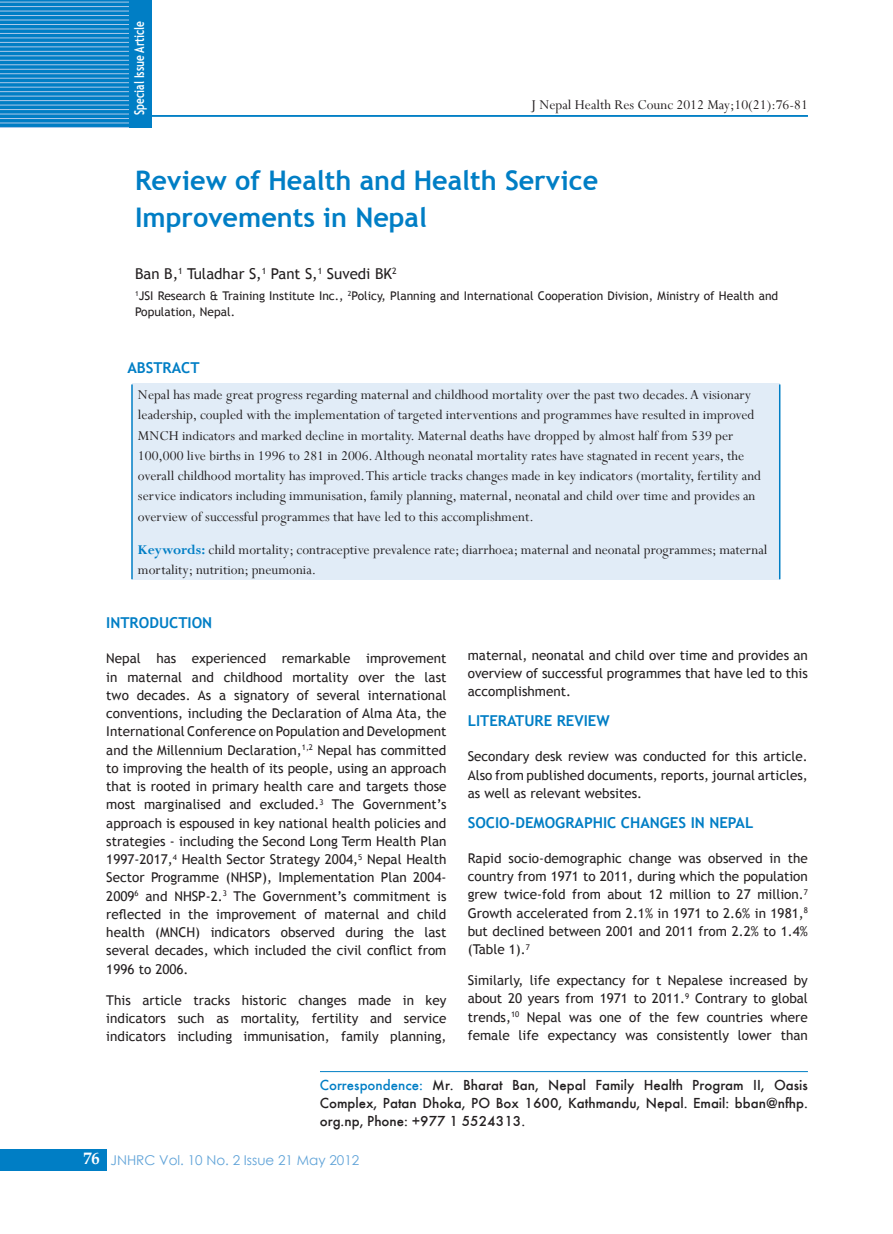
<style>
.page{position:relative;width:893px;height:1234px;background:#fff}
.page>*{position:absolute;margin:0;border:0;box-sizing:border-box;transform-origin:0 0}
.maintext{font:700 27px/36.5px "Trebuchet MS";color:#007ec5}
.t1{font:700 16.5px "Book Antiqua";color:#fff}
.Abstract{font:15px/20.2px "Perpetua";color:#231f20}
.Correspondence{font:500 15px/18px "Futura";color:#231f20;text-align:justify}
.Normal__Web{font:700 15px "Trebuchet MS";color:#007ec5}
.maintext-2{font:15px "Trebuchet MS";color:#231f20}
.Abstract-2{font:700 15px "Trebuchet MS";color:#007ec5}
.maintext-3{font:13.5px/18.3px "Trebuchet MS";color:#231f20;text-align:justify}
.t2{font:13.5px "Century Gothic";color:#60a3d8}
.t3{font:700 13.5px "Trebuchet MS";color:#fff;scale:.75 1}
.maintext-4{font:12px/16.2px "Trebuchet MS";color:#231f20}
.s1{font-weight:700;color:#007ec5}
.s2{color:#007ec5}
</style>
<div class="page">
<div style="left:0;top:1148px;width:106px;height:21px;background:#007ec5"></div>
<div style="left:132px;top:383px;width:648px;height:197px;background:#e1ecf7"></div>
<hr style="left:131px;top:384px;width:2px;height:195px;background:#007ec5">
<hr style="left:779px;top:384px;width:1px;height:195px;background:#007ec5">
<hr style="left:320px;top:1071px;width:488px;height:1px;background:#007ec5">
<hr style="left:106px;top:115px;width:702px;height:2px;background:#007ec5">
<svg style="left:0;top:0;width:152px;height:127px;background:#0b82c7"></svg>
<hr style="left:0;top:2px;width:129px;height:1px;background:#acc9e9">
<hr style="left:0;top:11px;width:129px;height:1px;background:#acc9e9">
<hr style="left:0;top:20px;width:129px;height:1px;background:#acc9e9">
<hr style="left:0;top:24px;width:129px;height:1px;background:#acc9e9">
<hr style="left:0;top:29px;width:129px;height:1px;background:#acc9e9">
<hr style="left:0;top:33px;width:129px;height:1px;background:#acc9e9">
<hr style="left:0;top:38px;width:129px;height:1px;background:#acc9e9">
<hr style="left:0;top:47px;width:129px;height:1px;background:#acc9e9">
<hr style="left:0;top:56px;width:129px;height:1px;background:#acc9e9">
<hr style="left:0;top:64px;width:129px;height:1px;background:#acc9e9">
<hr style="left:0;top:69px;width:129px;height:1px;background:#acc9e9">
<hr style="left:0;top:78px;width:129px;height:1px;background:#acc9e9">
<hr style="left:0;top:82px;width:129px;height:1px;background:#acc9e9">
<hr style="left:0;top:87px;width:129px;height:1px;background:#acc9e9">
<hr style="left:0;top:91px;width:129px;height:1px;background:#acc9e9">
<hr style="left:0;top:96px;width:129px;height:1px;background:#acc9e9">
<hr style="left:0;top:100px;width:129px;height:1px;background:#acc9e9">
<hr style="left:0;top:105px;width:129px;height:1px;background:#acc9e9">
<hr style="left:0;top:109px;width:129px;height:1px;background:#acc9e9">
<hr style="left:0;top:114px;width:129px;height:1px;background:#acc9e9">
<hr style="left:0;top:118px;width:129px;height:1px;background:#acc9e9">
<hr style="left:0;top:123px;width:129px;height:1px;background:#acc9e9">
<hr style="left:0;top:127px;width:129px;height:1px;background:#acc9e9">
<hr style="left:0;top:60px;width:129px;height:1px;background:#acc9e9">
<hr style="left:0;top:51px;width:129px;height:1px;background:#acc9e9">
<hr style="left:0;top:42px;width:129px;height:1px;background:#acc9e9">
<hr style="left:0;top:15px;width:129px;height:1px;background:#acc9e9">
<hr style="left:0;top:6px;width:129px;height:1px;background:#acc9e9">
<hr style="left:0;top:73px;width:129px;height:1px;background:#acc9e9">
<p class="t3" style="left:131px;top:115px;width:127px;rotate:-90deg">Special Issue Article</p>
<p class="Abstract" style="left:531px;top:94px;width:278px">J Nepal Health Res Counc 2012 May;10(21):76-81</p>
<p class="maintext" style="left:135px;top:162px;width:465px">Review of Health and Health Service<br>Improvements in Nepal</p>
<p class="maintext-2" style="left:135px;top:265px;width:263px">Ban B,<sup>1</sup> Tuladhar S,<sup>1</sup> Pant S,<sup>1</sup> Suvedi BK<sup>2</sup></p>
<p class="maintext-4" style="left:135px;top:287px;width:645px"><sup>1</sup>JSI Research &amp; Training Institute Inc., <sup>2</sup>Policy, Planning and International Cooperation Division, Ministry of Health and<br>Population, Nepal.</p>
<p class="Abstract-2" style="left:127px;top:358px;width:74px">ABSTRACT</p>
<p class="Abstract" style="left:138px;top:384px;width:625px">Nepal has made great progress regarding maternal and childhood mortality over the past two decades. A visionary leadership, coupled with the implementation of targeted interventions and programmes have resulted in improved MNCH indicators and marked decline in mortality. Maternal deaths have dropped by almost half from 539 per 100,000 live births in 1996 to 281 in 2006. Although neonatal mortality rates have stagnated in recent years, the overall childhood mortality has improved. This article tracks changes made in key indicators (mortality, fertility and service indicators including immunisation, family planning, maternal, neonatal and child over time and provides an overview of successful programmes that have led to this accomplishment.</p>
<p class="Abstract" style="left:138px;top:539px;width:631px"><span class="s1">Keywords:</span> child mortality; contraceptive prevalence rate; diarrhoea; maternal and neonatal programmes; maternal mortality; nutrition; pneumonia.</p>
<p class="Normal__Web" style="left:106px;top:613px;width:107px">INTRODUCTION</p>
<p class="maintext-3" style="left:106px;top:649px;width:342px">Nepal has experienced remarkable improvement in maternal and childhood mortality over the last two decades. As a signatory of several international conventions, including the Declaration of Alma Ata, the International Conference on Population and Development and the Millennium Declaration,<sup>1,2</sup> Nepal has committed to improving the health of its people, using an approach that is rooted in primary health care and targets those most marginalised and excluded.<sup>3</sup> The Government’s approach is espoused in key national health policies and strategies - including the Second Long Term Health Plan 1997-2017,<sup>4</sup> Health Sector Strategy 2004,<sup>5</sup> Nepal Health Sector Programme (NHSP), Implementation Plan 2004- 2009<sup>6</sup> and NHSP-2.<sup>3</sup> The Government’s commitment is reflected in the improvement of maternal and child health (MNCH) indicators observed during the last several decades, which included the civil conflict from 1996 to 2006.</p>
<p class="maintext-3" style="left:106px;top:990px;width:342px">This article tracks historic changes made in key indicators such as mortality, fertility and service indicators including immunisation, family planning,</p>
<p class="maintext-3" style="left:468px;top:646px;width:342px">maternal, neonatal and child over time and provides an overview of successful programmes that have led to this accomplishment.</p>
<p class="Normal__Web" style="left:468px;top:711px;width:143px">LITERATURE REVIEW</p>
<p class="maintext-3" style="left:468px;top:747px;width:342px">Secondary desk review was conducted for this article.<br>Also from published documents, reports, journal articles, as well as relevant websites.</p>
<p class="Normal__Web" style="left:468px;top:812px;width:287px">SOCIO-DEMOGRAPHIC CHANGES IN NEPAL</p>
<p class="maintext-3" style="left:468px;top:849px;width:342px">Rapid socio-demographic change was observed in the country from 1971 to 2011, during which the population grew twice-fold from about 12 million to 27 million.<sup>7<br></sup>Growth accelerated from 2.1% in 1971 to 2.6% in 1981,<sup>8 </sup>but declined between 2001 and 2011 from 2.2% to 1.4% (Table 1).<sup>7</sup></p>
<p class="maintext-3" style="left:468px;top:971px;width:342px">Similarly, life expectancy for t Nepalese increased by about 20 years from 1971 to 2011.<sup>9</sup> Contrary to global trends,<sup>10</sup> Nepal was one of the few countries where female life expectancy was consistently lower than</p>
<p class="Correspondence" style="left:320px;top:1075px;width:490px"><span class="s2">Correspondence:</span> Mr. Bharat Ban, Nepal Family Health Program II, Oasis Complex, Patan Dhoka, PO Box 1600, Kathmandu, Nepal. Email: bban@nfhp. org.np, Phone: +977 1 5524313.</p>
<p class="t1" style="left:83px;top:1146px;width:18px">76</p>
<p class="t2" style="left:111px;top:1150px;width:250px">JNHRC Vol. 10 No. 2 Issue 21 May 2012</p>
</div>
